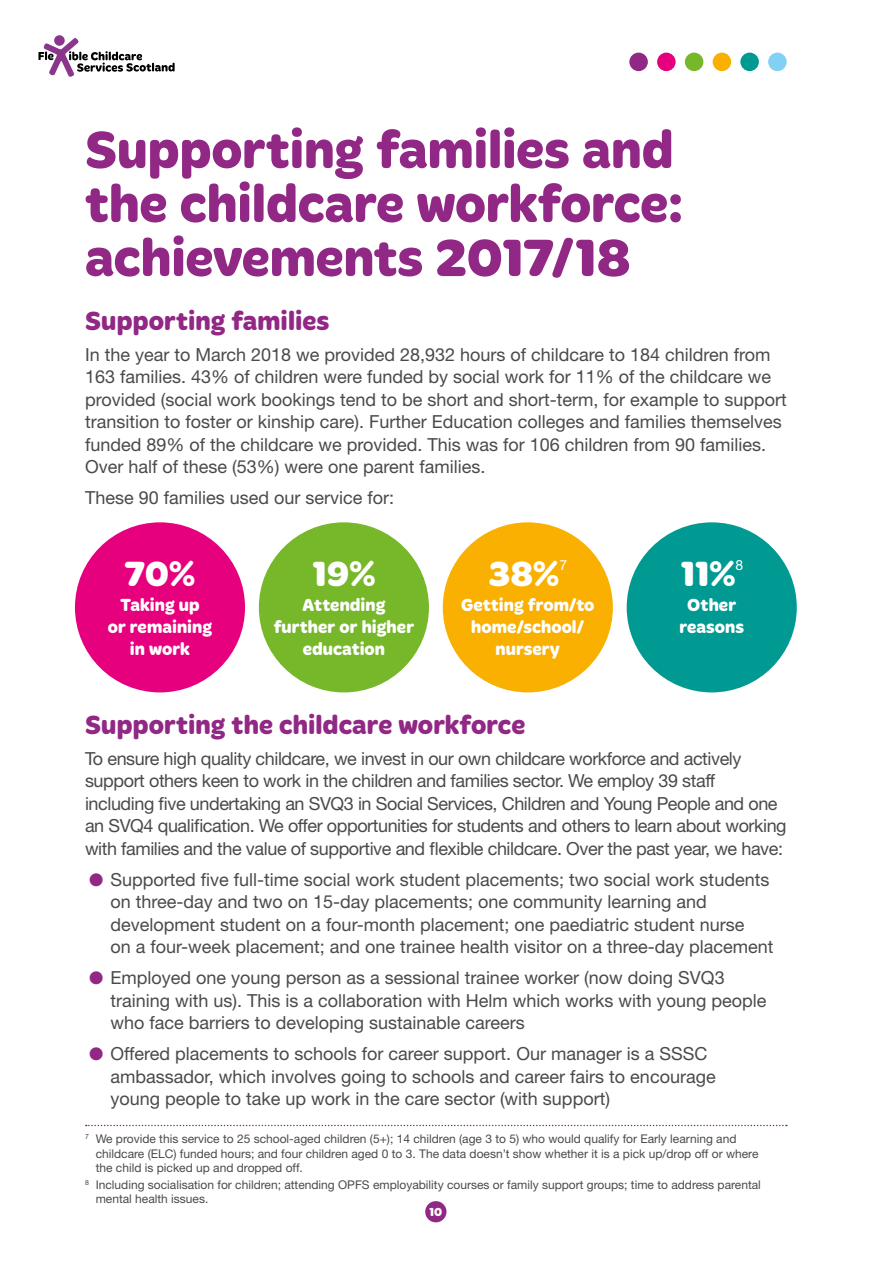
<style>
.page{position:relative;width:893px;height:1263px;background:#fff}
.page>*{position:absolute;margin:0;border:0;box-sizing:border-box;transform-origin:0 0}
.t1{font:700 54px/54px "Merge";letter-spacing:-.005em;color:#922885}
.t2{font:700 36px "Merge";letter-spacing:-.01em;color:#fff}
.t3{font:700 27px "Merge";color:#922885}
.t4{font:18px/22.5px "Helvetica Neue LT";color:#4a4a49}
.t5{font:18px/22.5px "Helvetica Neue LT";letter-spacing:-.025em;color:#4a4a49}
.t6{font:700 18px/21.6px "Merge";letter-spacing:.005em;color:#fff;text-align:center}
.t7{font:13.95px "Helvetica Neue LT";color:#fff}
.t8{font:12px/14.4px "Helvetica Neue LT";color:#4a4a49}
.t9{font:700 12px "Merge";color:#fff}
.s1{color:#922885}
</style>
<div class="page">
<div style="left:425px;top:1201px;width:21px;height:21px;background:#922885;border-radius:50%"></div>
<div style="left:629px;top:53px;width:19px;height:18px;background:#922885;border-radius:50%"></div>
<div style="left:657px;top:53px;width:19px;height:18px;background:#e6007d;border-radius:50%"></div>
<div style="left:685px;top:53px;width:18px;height:18px;background:#76b82a;border-radius:50%"></div>
<div style="left:713px;top:53px;width:18px;height:18px;background:#f9b000;border-radius:50%"></div>
<div style="left:740px;top:53px;width:19px;height:18px;background:#009a93;border-radius:50%"></div>
<div style="left:768px;top:53px;width:19px;height:18px;background:#83d0f5;border-radius:50%"></div>
<svg style="left:54px;top:35px;width:11px;height:11px"></svg>
<svg style="left:38px;top:38px;width:137px;height:39px"></svg>
<div style="left:75px;top:522px;width:170px;height:170px;background:#e6007d;border-radius:50%"></div>
<div style="left:259px;top:522px;width:170px;height:170px;background:#76b82a;border-radius:50%"></div>
<div style="left:443px;top:522px;width:170px;height:170px;background:#f9b000;border-radius:50%"></div>
<div style="left:627px;top:522px;width:170px;height:170px;background:#009a93;border-radius:50%"></div>
<svg style="left:86px;top:1125px;width:701px;height:1px"></svg>
<h1 class="t1" style="left:85px;top:126px;width:600px">Supporting families and the childcare workforce: achievements 2017/18</h1>
<h3 class="t3" style="left:85px;top:305px;width:246px">Supporting families</h3>
<p class="t4" style="left:85px;top:343px;width:703px">In the year to March 2018 we provided 28,932 hours of childcare to 184 children from 163 families. 43% of children were funded by social work for 11% of the childcare we provided (social work bookings tend to be short and short-term, for example to support transition to foster or kinship care). Further Education colleges and families themselves funded 89% of the childcare we provided. This was for 106 children from 90 families.<br>Over half of these (53%) were one parent families.</p>
<p class="t4" style="left:85px;top:486px;width:311px">These 90 families used our service for:</p>
<h2 class="t2" style="left:125px;top:552px;width:72px">70%</h2>
<p class="t6" style="left:108px;top:595px;width:106px">Taking up<br>or remaining in work</p>
<h2 class="t2" style="left:312px;top:552px;width:66px">19%</h2>
<p class="t6" style="left:274px;top:595px;width:142px">Attending further or higher education</p>
<h2 class="t2" style="left:488px;top:552px;width:73px">38%</h2>
<p class="t7" style="left:559px;top:557px;width:9px">7</p>
<p class="t6" style="left:461px;top:595px;width:135px">Getting from/to home/school/ nursery</p>
<h2 class="t2" style="left:680px;top:552px;width:57px">11%</h2>
<p class="t7" style="left:736px;top:557px;width:9px">8</p>
<p class="t6" style="left:679px;top:595px;width:66px">Other reasons</p>
<h3 class="t3" style="left:85px;top:709px;width:442px">Supporting the childcare workforce</h3>
<p class="t5" style="left:85px;top:747px;width:703px">To ensure high quality childcare, we invest in our own childcare workforce and actively support others keen to work in the children and families sector. We employ 39 staff including five undertaking an SVQ3 in Social Services, Children and Young People and one an SVQ4 qualification. We offer opportunities for students and others to learn about working with families and the value of supportive and flexible childcare. Over the past year, we have:</p>
<p class="t4" style="left:111px;top:868px;width:664px;text-indent:-21px"><span class="s1">●</span> Supported five full-time social work student placements; two social work students on three-day and two on 15-day placements; one community learning and development student on a four-month placement; one paediatric student nurse<br>on a four-week placement; and one trainee health visitor on a three-day placement</p>
<p class="t4" style="left:111px;top:966px;width:658px;text-indent:-21px"><span class="s1">●</span> Employed one young person as a sessional trainee worker (now doing SVQ3 training with us). This is a collaboration with Helm which works with young people who face barriers to developing sustainable careers</p>
<p class="t4" style="left:111px;top:1042px;width:607px;text-indent:-21px"><span class="s1">●</span> Offered placements to schools for career support. Our manager is a SSSC ambassador, which involves going to schools and career fairs to encourage young people to take up work in the care sector (with support)</p>
<p class="t8" style="left:96px;top:1131px;width:664px;text-indent:-11px"><sup>7</sup> We provide this service to 25 school-aged children (5+); 14 children (age 3 to 5) who would qualify for Early learning and childcare (ELC) funded hours; and four children aged 0 to 3. The data doesn’t show whether it is a pick up/drop off or where the child is picked up and dropped off.</p>
<p class="t8" style="left:96px;top:1177px;width:667px;text-indent:-11px"><sup>8</sup> Including socialisation for children; attending OPFS employability courses or family support groups; time to address parental mental health issues.</p>
<p class="t9" style="left:429px;top:1205px;width:15px">10</p>
</div>
